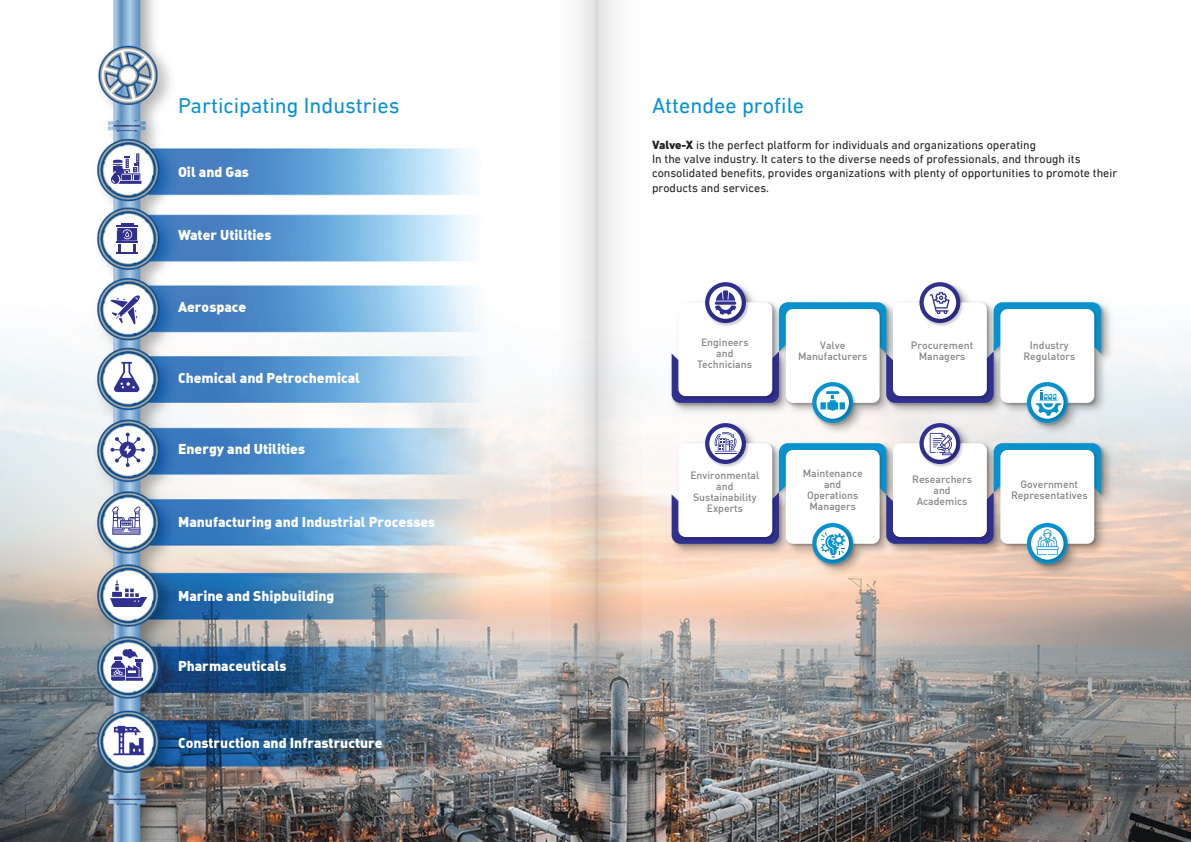
<style>
.page{position:relative;width:1191px;height:842px;background:#fff}
.page>*{position:absolute;margin:0;border:0;box-sizing:border-box;transform-origin:0 0}
.t1{font:22px "DIN Next LT Arabic";color:#0892cd}
.t2{font:900 14px "DIN Alternate";color:#fff}
.t3{font:12px/14.4px "DIN Next LT Arabic";color:#231f20}
.t4{font:500 10.4px/11px "DIN";color:#868488;text-align:center}
.s1{font-weight:800}
</style>
<div class="page">
<img style="left:0;top:0;width:1191px;height:842px">
<svg style="left:111px;top:153px;width:30px;height:31px"></svg>
<hr style="left:117px;top:252px;width:21px;height:2px;background:#303090">
<svg style="left:116px;top:223px;width:22px;height:28px"></svg>
<svg style="left:112px;top:506px;width:29px;height:29px"></svg>
<svg style="left:110px;top:295px;width:30px;height:30px"></svg>
<svg style="left:113px;top:362px;width:27px;height:30px"></svg>
<svg style="left:110px;top:433px;width:35px;height:34px"></svg>
<svg style="left:110px;top:580px;width:37px;height:27px"></svg>
<svg style="left:111px;top:648px;width:32px;height:33px"></svg>
<svg style="left:114px;top:726px;width:30px;height:29px"></svg>
<img style="left:1101px;top:301px;width:4px;height:57px">
<img style="left:704px;top:281px;width:46px;height:9px">
<div style="left:705px;top:282px;width:41px;height:41px;background:#303090;border-radius:50%"></div>
<img style="left:708px;top:285px;width:38px;height:5px">
<svg style="left:709px;top:286px;width:33px;height:33px"></svg>
<img style="left:811px;top:416px;width:46px;height:11px">
<img style="left:815px;top:416px;width:38px;height:7px">
<svg style="left:816px;top:386px;width:33px;height:33px"></svg>
<img style="left:1025px;top:416px;width:46px;height:11px">
<img style="left:1029px;top:416px;width:38px;height:7px">
<svg style="left:1031px;top:386px;width:32px;height:33px"></svg>
<img style="left:918px;top:281px;width:46px;height:9px">
<svg style="left:919px;top:282px;width:41px;height:41px"></svg>
<img style="left:922px;top:285px;width:38px;height:5px">
<svg style="left:923px;top:286px;width:33px;height:33px"></svg>
<img style="left:1101px;top:442px;width:4px;height:56px">
<img style="left:704px;top:422px;width:46px;height:9px">
<div style="left:705px;top:423px;width:41px;height:41px;background:#303090;border-radius:50%"></div>
<img style="left:708px;top:426px;width:38px;height:5px">
<svg style="left:709px;top:427px;width:33px;height:33px"></svg>
<img style="left:811px;top:558px;width:46px;height:10px">
<img style="left:815px;top:558px;width:38px;height:6px">
<svg style="left:816px;top:527px;width:33px;height:33px"></svg>
<img style="left:1025px;top:558px;width:46px;height:10px">
<img style="left:1029px;top:558px;width:38px;height:6px">
<svg style="left:1031px;top:527px;width:32px;height:33px"></svg>
<img style="left:918px;top:422px;width:46px;height:9px">
<div style="left:919px;top:423px;width:41px;height:41px;background:#303090;border-radius:50%"></div>
<img style="left:922px;top:426px;width:38px;height:5px">
<svg style="left:923px;top:427px;width:33px;height:33px"></svg>
<svg style="left:671px;top:290px;width:430px;height:126px"></svg>
<svg style="left:671px;top:431px;width:430px;height:127px"></svg>
<svg style="left:598px;top:0;width:43px;height:842px"></svg>
<svg style="left:552px;top:0;width:46px;height:842px"></svg>
<h1 class="t1" style="left:178px;top:92px;width:223px">Participating Industries</h1>
<h1 class="t1" style="left:652px;top:92px;width:153px">Attendee profile</h1>
<p class="t3" style="left:652px;top:137px;width:467px"><span class="s1">Valve-X</span> is the perfect platform for individuals and organizations operating<br>In the valve industry. It caters to the diverse needs of professionals, and through its consolidated benefits, provides organizations with plenty of opportunities to promote their products and services.</p>
<p class="t2" style="left:178px;top:162px;width:72px">Oil and Gas</p>
<p class="t2" style="left:178px;top:226px;width:95px">Water Utilities</p>
<p class="t2" style="left:178px;top:297px;width:70px">Aerospace</p>
<p class="t2" style="left:178px;top:369px;width:183px">Chemical and Petrochemical</p>
<p class="t2" style="left:178px;top:440px;width:129px">Energy and Utilities</p>
<p class="t2" style="left:178px;top:512px;width:259px">Manufacturing and Industrial Processes</p>
<p class="t2" style="left:178px;top:587px;width:158px">Marine and Shipbuilding</p>
<p class="t2" style="left:178px;top:657px;width:110px">Pharmaceuticals</p>
<p class="t2" style="left:178px;top:733px;width:206px">Construction and Infrastructure</p>
<p class="t4" style="left:697px;top:337px;width:56px">Engineers and<br>Technicians</p>
<p class="t4" style="left:911px;top:340px;width:64px">Procurement<br>Managers</p>
<p class="t4" style="left:1023px;top:340px;width:53px">Industry<br>Regulators</p>
<p class="t4" style="left:798px;top:340px;width:71px">Valve<br>Manufacturers</p>
<p class="t4" style="left:802px;top:467px;width:61px">Maintenance and<br>Operations<br>Managers</p>
<p class="t4" style="left:690px;top:469px;width:71px">Environmental and<br>Sustainability<br>Experts</p>
<p class="t4" style="left:912px;top:474px;width:61px">Researchers and<br>Academics</p>
<p class="t4" style="left:1011px;top:478px;width:78px">Government<br>Representatives</p>
</div>
